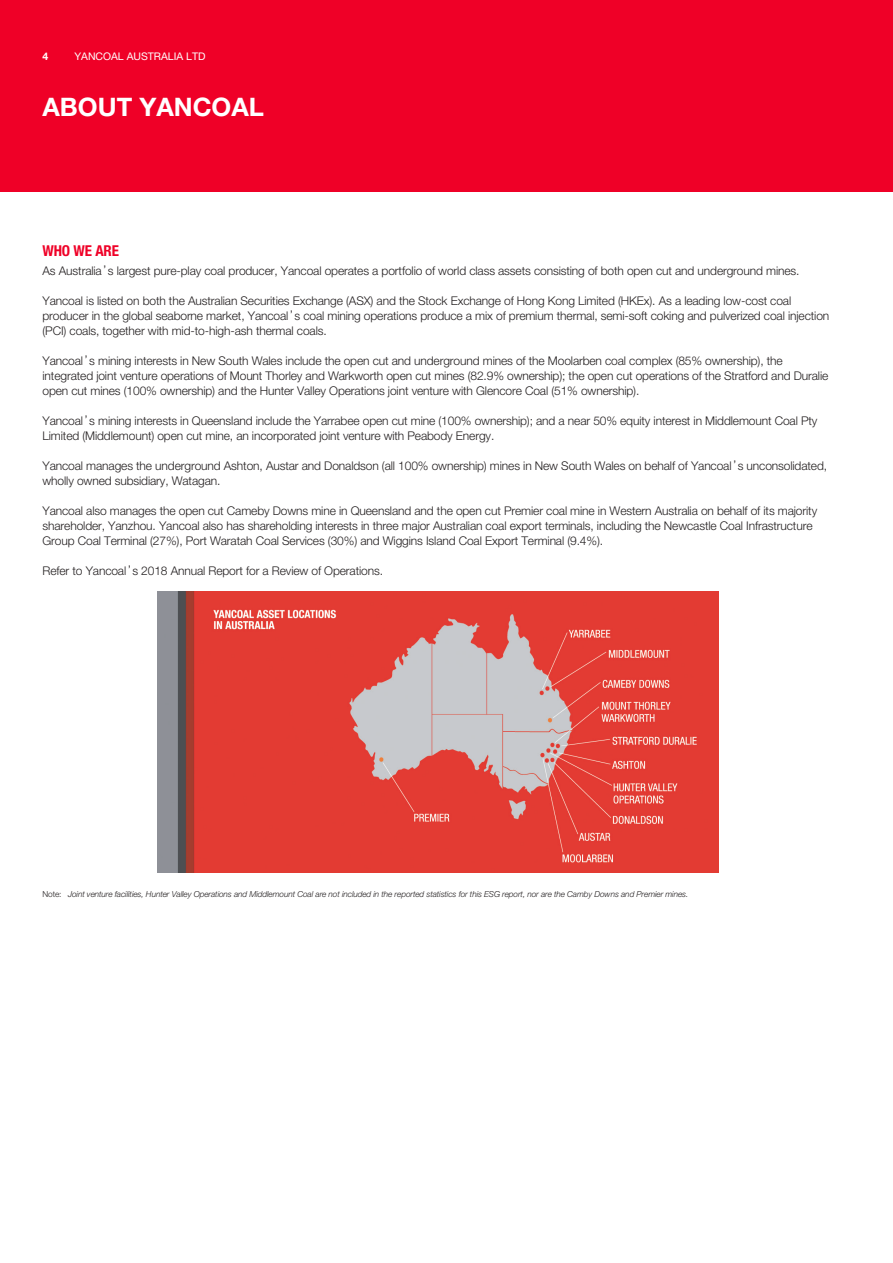
<style>
.page{position:relative;width:893px;height:1263px;background:#fff}
.page>*{position:absolute;margin:0;border:0;box-sizing:border-box;transform-origin:0 0}
.t1{font:700 25.5px "Helvetica Neue LT Std";color:#fff}
.t2{font:700 condensed 15px "Helvetica Neue LT Std";letter-spacing:-.01em;color:#ef0027}
.t3{font:300 12px/15px "Helvetica Neue LT Std";letter-spacing:-.01em;color:#231f20}
.t4{font:10.5px "Helvetica Neue LT Std";color:#fff}
.t5{font:700 10.5px "Helvetica Neue LT Std";color:#fff}
.t6{font:italic 300 8.25px "Helvetica Neue LT Std";letter-spacing:-.01em;color:#231f20}
.s1{font-style:normal}
</style>
<div class="page">
<div style="left:0;top:0;width:893px;height:191px;background:#ef0027"></div>
<img style="left:157px;top:592px;width:562px;height:280px">
<p class="t5" style="left:43px;top:50px;width:7px">4</p>
<p class="t4" style="left:74px;top:50px;width:133px">YANCOAL AUSTRALIA LTD</p>
<h1 class="t1" style="left:43px;top:91px;width:223px">ABOUT YANCOAL</h1>
<p class="t2" style="left:43px;top:241px;width:78px">WHO WE ARE</p>
<p class="t3" style="left:43px;top:263px;width:758px">As Australia’s largest pure-play coal producer, Yancoal operates a portfolio of world class assets consisting of both open cut and underground mines.</p>
<p class="t3" style="left:43px;top:293px;width:788px">Yancoal is listed on both the Australian Securities Exchange (ASX) and the Stock Exchange of Hong Kong Limited (HKEx). As a leading low-cost coal producer in the global seaborne market, Yancoal’s coal mining operations produce a mix of premium thermal, semi-soft coking and pulverized coal injection (PCI) coals, together with mid-to-high-ash thermal coals.</p>
<p class="t3" style="left:43px;top:353px;width:787px">Yancoal’s mining interests in New South Wales include the open cut and underground mines of the Moolarben coal complex (85% ownership), the integrated joint venture operations of Mount Thorley and Warkworth open cut mines (82.9% ownership); the open cut operations of the Stratford and Duralie open cut mines (100% ownership) and the Hunter Valley Operations joint venture with Glencore Coal (51% ownership).</p>
<p class="t3" style="left:43px;top:413px;width:776px">Yancoal’s mining interests in Queensland include the Yarrabee open cut mine (100% ownership); and a near 50% equity interest in Middlemount Coal Pty<br>Limited (Middlemount) open cut mine, an incorporated joint venture with Peabody Energy.</p>
<p class="t3" style="left:43px;top:458px;width:786px">Yancoal manages the underground Ashton, Austar and Donaldson (all 100% ownership) mines in New South Wales on behalf of Yancoal’s unconsolidated, wholly owned subsidiary, Watagan.</p>
<p class="t3" style="left:43px;top:503px;width:776px">Yancoal also manages the open cut Cameby Downs mine in Queensland and the open cut Premier coal mine in Western Australia on behalf of its majority shareholder, Yanzhou. Yancoal also has shareholding interests in three major Australian coal export terminals, including the Newcastle Coal Infrastructure<br>Group Coal Terminal (27%), Port Waratah Coal Services (30%) and Wiggins Island Coal Export Terminal (9.4%).</p>
<p class="t3" style="left:43px;top:563px;width:342px">Refer to Yancoal’s 2018 Annual Report for a Review of Operations.</p>
<p class="t6" style="left:43px;top:889px;width:647px"><span class="s1">Note:</span> Joint venture facilities, Hunter Valley Operations and Middlemount Coal are not included in the reported statistics for this ESG report, nor are the Camby Downs and Premier mines.</p>
</div>
